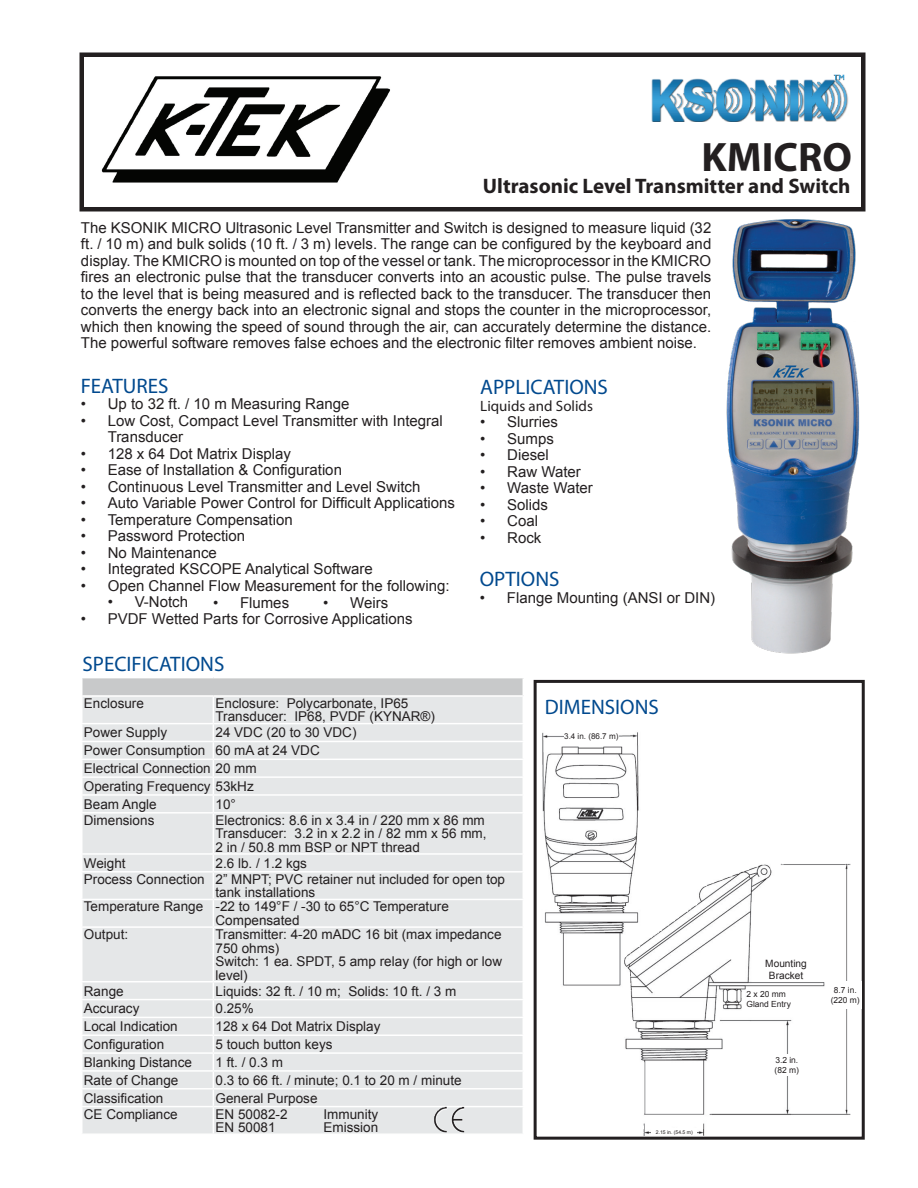
<style>
.page{position:relative;width:918px;height:1188px;background:#fff}
.page>*{position:absolute;margin:0;border:0;box-sizing:border-box;transform-origin:0 0}
.t1{font:700 41.25px "Myriad Pro";color:#231f20}
.t2{font:21px "Myriad Pro";color:#01498e}
.t3{font:700 21px "Myriad Pro";color:#231f20}
.t4{font:15px/16.5px "Arial";color:#231f20}
.t5{font:15px "Myriad Pro";color:#231f20}
.t6{font:13.5px/13.5px "Arial";color:#231f20}
.t7{font:10.05px/12.1px "Arial";color:#231f20;text-align:center}
.t8{font:8.4px/10.1px "Arial";color:#231f20}
.t9{font:8.1px "Arial";color:#231f20}
.t10{font:5.1px "Arial";color:#231f20}
</style>
<div class="page">
<img style="left:542px;top:732px;width:103px;height:259px">
<div style="left:564px;top:731px;width:55px;height:10px;background:#fff"></div>
<img style="left:726px;top:219px;width:134px;height:435px">
<div style="left:82px;top:678px;width:441px;height:18px;background:#c8c9ca"></div>
<div style="left:82px;top:697px;width:441px;height:436px;background:#e5e7e8"></div>
<div style="left:82px;top:742px;width:441px;height:328px;background:#e5e7e8"></div>
<hr style="left:81px;top:695px;width:132px;height:2px;background:#fff">
<hr style="left:213px;top:695px;width:311px;height:2px;background:#fff">
<hr style="left:81px;top:723px;width:132px;height:1px;background:#fff">
<hr style="left:213px;top:723px;width:311px;height:1px;background:#fff">
<hr style="left:81px;top:741px;width:132px;height:1px;background:#fff">
<hr style="left:213px;top:741px;width:311px;height:1px;background:#fff">
<hr style="left:81px;top:759px;width:132px;height:1px;background:#fff">
<hr style="left:213px;top:759px;width:311px;height:1px;background:#fff">
<hr style="left:81px;top:776px;width:132px;height:2px;background:#fff">
<hr style="left:213px;top:776px;width:311px;height:2px;background:#fff">
<hr style="left:81px;top:794px;width:132px;height:2px;background:#fff">
<hr style="left:213px;top:794px;width:311px;height:2px;background:#fff">
<svg style="left:213px;top:697px;width:1px;height:115px"></svg>
<hr style="left:81px;top:812px;width:132px;height:2px;background:#fff">
<hr style="left:213px;top:812px;width:311px;height:2px;background:#fff">
<hr style="left:213px;top:814px;width:1px;height:39px;background:#fff">
<hr style="left:81px;top:853px;width:132px;height:2px;background:#fff">
<hr style="left:213px;top:853px;width:311px;height:2px;background:#fff">
<hr style="left:81px;top:871px;width:132px;height:2px;background:#fff">
<hr style="left:213px;top:871px;width:311px;height:2px;background:#fff">
<hr style="left:81px;top:899px;width:132px;height:1px;background:#fff">
<hr style="left:213px;top:899px;width:311px;height:1px;background:#fff">
<svg style="left:213px;top:855px;width:1px;height:71px"></svg>
<hr style="left:81px;top:926px;width:132px;height:2px;background:#fff">
<hr style="left:213px;top:926px;width:311px;height:2px;background:#fff">
<hr style="left:213px;top:928px;width:1px;height:53px;background:#fff">
<hr style="left:81px;top:981px;width:132px;height:1px;background:#fff">
<hr style="left:213px;top:981px;width:311px;height:1px;background:#fff">
<hr style="left:81px;top:999px;width:132px;height:1px;background:#fff">
<hr style="left:213px;top:999px;width:311px;height:1px;background:#fff">
<hr style="left:81px;top:1017px;width:132px;height:1px;background:#fff">
<hr style="left:213px;top:1017px;width:311px;height:1px;background:#fff">
<hr style="left:81px;top:1035px;width:132px;height:1px;background:#fff">
<hr style="left:213px;top:1035px;width:311px;height:1px;background:#fff">
<hr style="left:81px;top:1052px;width:132px;height:2px;background:#fff">
<hr style="left:213px;top:1052px;width:311px;height:2px;background:#fff">
<hr style="left:81px;top:1070px;width:132px;height:2px;background:#fff">
<hr style="left:213px;top:1070px;width:311px;height:2px;background:#fff">
<hr style="left:81px;top:1088px;width:132px;height:2px;background:#fff">
<hr style="left:213px;top:1088px;width:311px;height:2px;background:#fff">
<hr style="left:81px;top:1106px;width:132px;height:1px;background:#fff">
<hr style="left:213px;top:1106px;width:311px;height:1px;background:#fff">
<svg style="left:213px;top:982px;width:1px;height:151px"></svg>
<div style="left:534px;top:680px;width:331px;height:460px;border:3px solid #231f20"></div>
<img style="left:434px;top:1107px;width:30px;height:25px">
<img style="left:719px;top:863px;width:131px;height:250px">
<div style="left:829px;top:981px;width:32px;height:27px;background:#fff"></div>
<div style="left:746px;top:988px;width:62px;height:22px;background:#fff"></div>
<div style="left:771px;top:1054px;width:32px;height:21px;background:#fff"></div>
<img style="left:651px;top:74px;width:197px;height:48px">
<div style="left:80px;top:52px;width:786px;height:159px;border:4px solid #231f20"></div>
<img style="left:101px;top:76px;width:289px;height:107px">
<h1 class="t1" style="left:702px;top:130px;width:152px">KMICRO</h1>
<h2 class="t3" style="left:483px;top:172px;width:369px">Ultrasonic Level Transmitter and Switch</h2>
<p class="t4" style="left:81px;top:219px;width:632px;text-align:justify">The KSONIK MICRO Ultrasonic Level Transmitter and Switch is designed to measure liquid (32 ft. / 10 m) and bulk solids (10 ft. / 3 m) levels. The range can be configured by the keyboard and display. The KMICRO is mounted on top of the vessel or tank. The microprocessor in the KMICRO fires an electronic pulse that the transducer converts into an acoustic pulse. The pulse travels to the level that is being measured and is reflected back to the transducer. The transducer then converts the energy back into an electronic signal and stops the counter in the microprocessor, which then knowing the speed of sound through the air, can accurately determine the distance.<br>The powerful software removes false echoes and the electronic filter removes ambient noise.</p>
<h2 class="t2" style="left:81px;top:373px;width:89px">FEATURES</h2>
<p class="t4" style="left:81px;top:396px;width:270px">• Up to 32 ft. / 10 m Measuring Range</p>
<p class="t4" style="left:108px;top:413px;width:337px;text-indent:-27px">• Low Cost, Compact Level Transmitter with Integral<br>Transducer</p>
<p class="t4" style="left:81px;top:446px;width:212px">• 128 x 64 Dot Matrix Display</p>
<p class="t4" style="left:81px;top:462px;width:263px">• Ease of Installation &amp; Configuration</p>
<p class="t4" style="left:81px;top:479px;width:341px">• Continuous Level Transmitter and Level Switch</p>
<p class="t4" style="left:81px;top:495px;width:376px">• Auto Variable Power Control for Difficult Applications</p>
<p class="t4" style="left:81px;top:512px;width:214px">• Temperature Compensation</p>
<p class="t4" style="left:81px;top:528px;width:166px">• Password Protection</p>
<p class="t4" style="left:81px;top:545px;width:138px">• No Maintenance</p>
<p class="t4" style="left:81px;top:561px;width:294px">• Integrated KSCOPE Analytical Software</p>
<p class="t4" style="left:81px;top:578px;width:370px">• Open Channel Flow Measurement for the following:</p>
<p class="t4" style="left:108px;top:594px;width:82px">• V-Notch</p>
<p class="t4" style="left:81px;top:611px;width:333px">• PVDF Wetted Parts for Corrosive Applications</p>
<p class="t4" style="left:213px;top:594px;width:78px">• Flumes</p>
<p class="t4" style="left:323px;top:594px;width:67px">• Weirs</p>
<h2 class="t2" style="left:82px;top:651px;width:143px">SPECIFICATIONS</h2>
<p class="t6" style="left:84px;top:697px;width:62px">Enclosure</p>
<p class="t6" style="left:216px;top:697px;width:221px">Enclosure: Polycarbonate, IP65<br>Transducer: IP68, PVDF (KYNAR®)</p>
<p class="t6" style="left:84px;top:726px;width:85px">Power Supply</p>
<p class="t6" style="left:84px;top:724px;width:274px;line-height:17.9px;text-indent:132px">24 VDC (20 to 30 VDC)<br>Power Consumption 60 mA at 24 VDC<br>Electrical Connection 20 mm<br>Operating Frequency 53kHz<br>Beam Angle</p>
<p class="t6" style="left:216px;top:797px;width:22px">10°</p>
<h2 class="t2" style="left:480px;top:374px;width:129px">APPLICATIONS</h2>
<p class="t5" style="left:480px;top:396px;width:114px">Liquids and Solids</p>
<p class="t4" style="left:480px;top:414px;width:79px">• Slurries</p>
<p class="t4" style="left:480px;top:430px;width:75px">• Sumps</p>
<p class="t4" style="left:480px;top:447px;width:70px">• Diesel</p>
<p class="t4" style="left:480px;top:463px;width:102px">• Raw Water</p>
<p class="t4" style="left:480px;top:480px;width:114px">• Waste Water</p>
<p class="t4" style="left:480px;top:496px;width:69px">• Solids</p>
<p class="t4" style="left:480px;top:513px;width:59px">• Coal</p>
<p class="t4" style="left:480px;top:529px;width:63px">• Rock</p>
<h2 class="t2" style="left:480px;top:566px;width:81px">OPTIONS</h2>
<p class="t4" style="left:480px;top:590px;width:237px">• Flange Mounting (ANSI or DIN)</p>
<h2 class="t2" style="left:545px;top:694px;width:116px">DIMENSIONS</h2>
<p class="t9" style="left:564px;top:731px;width:56px">3.4 in. (86.7 m)</p>
<p class="t6" style="left:84px;top:813px;width:72px">Dimensions</p>
<p class="t6" style="left:216px;top:813px;width:273px">Electronics: 8.6 in x 3.4 in / 220 mm x 86 mm<br>Transducer: 3.2 in x 2.2 in / 82 mm x 56 mm,<br>2 in / 50.8 mm BSP or NPT thread</p>
<p class="t6" style="left:84px;top:856px;width:43px">Weight</p>
<p class="t6" style="left:84px;top:855px;width:423px;line-height:16px;text-indent:132px">2.6 lb. / 1.2 kgs<br>Process Connection 2” MNPT; PVC retainer nut included for open top</p>
<p class="t6" style="left:216px;top:886px;width:101px">tank installations</p>
<p class="t6" style="left:84px;top:900px;width:367px">Temperature Range -22 to 149°F / -30 to 65°C Temperature</p>
<p class="t6" style="left:216px;top:914px;width:86px">Compensated</p>
<p class="t6" style="left:84px;top:928px;width:46px">Output:</p>
<p class="t6" style="left:216px;top:928px;width:288px">Transmitter: 4-20 mADC 16 bit (max impedance<br>750 ohms)<br>Switch: 1 ea. SPDT, 5 amp relay (for high or low level)</p>
<p class="t6" style="left:84px;top:984px;width:41px">Range</p>
<p class="t6" style="left:216px;top:984px;width:242px">Liquids: 32 ft. / 10 m; Solids: 10 ft. / 3 m</p>
<p class="t6" style="left:84px;top:1002px;width:57px">Accuracy</p>
<p class="t6" style="left:216px;top:1002px;width:40px">0.25%</p>
<p class="t6" style="left:84px;top:1020px;width:95px">Local Indication</p>
<p class="t6" style="left:216px;top:1020px;width:167px">128 x 64 Dot Matrix Display</p>
<p class="t6" style="left:84px;top:1038px;width:82px">Configuration</p>
<p class="t6" style="left:216px;top:1038px;width:119px">5 touch button keys</p>
<p class="t6" style="left:84px;top:1056px;width:110px">Blanking Distance</p>
<p class="t6" style="left:216px;top:1056px;width:69px">1 ft. / 0.3 m</p>
<p class="t6" style="left:84px;top:1073px;width:96px">Rate of Change</p>
<p class="t6" style="left:216px;top:1073px;width:248px">0.3 to 66 ft. / minute; 0.1 to 20 m / minute</p>
<p class="t6" style="left:84px;top:1091px;width:81px">Classification</p>
<p class="t6" style="left:216px;top:1091px;width:104px">General Purpose</p>
<p class="t6" style="left:84px;top:1107px;width:95px">CE Compliance</p>
<p class="t6" style="left:216px;top:1107px;width:74px">EN 50082-2</p>
<p class="t6" style="left:324px;top:1107px;width:56px">Immunity</p>
<p class="t6" style="left:216px;top:1121px;width:62px">EN 50081</p>
<p class="t6" style="left:324px;top:1121px;width:56px">Emission</p>
<p class="t10" style="left:656px;top:1128px;width:38px">2.15 in. (54.5 m)</p>
<p class="t7" style="left:765px;top:958px;width:43px">Mounting<br>Bracket</p>
<p class="t8" style="left:746px;top:989px;width:46px">2 x 20 mm<br>Gland Entry</p>
<p class="t8" style="left:775px;top:1055px;width:26px">3.2 in. (82 m)</p>
<p class="t8" style="left:831px;top:985px;width:31px;text-align:center">8.7 in. (220 m)</p>
</div>
